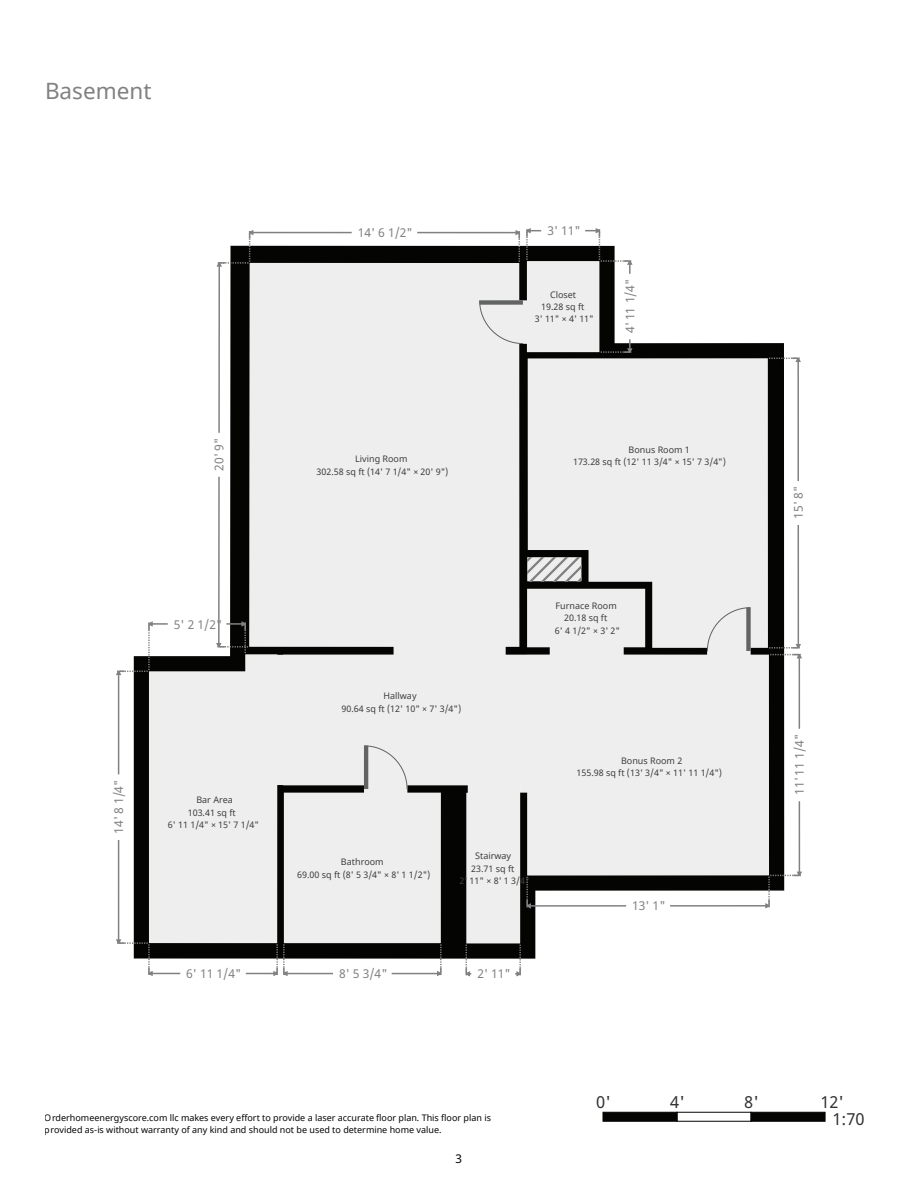
<style>
.page{position:relative;width:918px;height:1188px;background:#fff}
.page>*{position:absolute;margin:0;border:0;box-sizing:border-box;transform-origin:0 0}
.t1{font:22.5px "Noto Sans";color:#808180}
.t2{font:16.5px/17.2px "Noto Sans";color:#313232}
.t3{font:12.15px "Noto Sans";color:#808180}
.t4{font:12px "Noto Sans";color:#040503}
.t5{font:9px/12.3px "Noto Sans";color:#403f3f;text-align:center}
.t6{font:9px/12.3px "Noto Sans";color:#040503}
</style>
<div class="page">
<svg style="left:134px;top:246px;width:650px;height:713px;fill:#040503"></svg>
<svg style="left:149px;top:261px;width:620px;height:682px;background:#dfdfe0"></svg>
<svg style="left:527px;top:557px;width:54px;height:24px"></svg>
<svg style="left:364px;top:745px;width:44px;height:45px;background:#dbdcdc"></svg>
<svg style="left:707px;top:607px;width:44px;height:45px;background:#dbdbdc"></svg>
<svg style="left:479px;top:300px;width:45px;height:44px;background:#dbdbdc"></svg>
<hr style="left:246px;top:973px;width:31px;height:1px;background:#808180">
<hr style="left:149px;top:973px;width:31px;height:1px;background:#808180">
<svg style="left:116px;top:939px;width:37px;height:37px"></svg>
<hr style="left:118px;top:840px;width:1px;height:103px;background:#808180">
<hr style="left:118px;top:671px;width:1px;height:103px;background:#808180">
<svg style="left:116px;top:620px;width:52px;height:56px"></svg>
<svg style="left:436px;top:943px;width:7px;height:33px"></svg>
<svg style="left:273px;top:943px;width:15px;height:33px"></svg>
<hr style="left:392px;top:973px;width:49px;height:1px;background:#808180">
<hr style="left:284px;top:973px;width:49px;height:1px;background:#808180">
<svg style="left:515px;top:943px;width:7px;height:34px"></svg>
<svg style="left:464px;top:943px;width:7px;height:34px"></svg>
<hr style="left:799px;top:655px;width:1px;height:74px;background:#808180">
<hr style="left:799px;top:801px;width:1px;height:74px;background:#808180">
<svg style="left:765px;top:871px;width:37px;height:39px"></svg>
<svg style="left:525px;top:876px;width:7px;height:34px"></svg>
<hr style="left:670px;top:905px;width:99px;height:2px;background:#808180">
<hr style="left:527px;top:905px;width:99px;height:2px;background:#808180">
<svg style="left:768px;top:356px;width:33px;height:7px"></svg>
<svg style="left:768px;top:643px;width:34px;height:16px"></svg>
<hr style="left:797px;top:358px;width:2px;height:123px;background:#808180">
<hr style="left:798px;top:525px;width:1px;height:123px;background:#808180">
<svg style="left:215px;top:620px;width:34px;height:34px"></svg>
<hr style="left:218px;top:477px;width:2px;height:170px;background:#808180">
<hr style="left:218px;top:263px;width:2px;height:170px;background:#808180">
<svg style="left:215px;top:230px;width:39px;height:37px"></svg>
<hr style="left:250px;top:232px;width:102px;height:1px;background:#808180">
<hr style="left:417px;top:232px;width:102px;height:1px;background:#808180">
<svg style="left:515px;top:228px;width:26px;height:35px"></svg>
<svg style="left:585px;top:228px;width:49px;height:46px"></svg>
<svg style="left:599px;top:339px;width:35px;height:15px"></svg>
<div style="left:603px;top:1112px;width:74px;height:10px;background:#040503;border:1px solid #040503"></div>
<div style="left:751px;top:1112px;width:74px;height:10px;background:#040503;border:1px solid #040503"></div>
<h1 class="t1" style="left:45px;top:75px;width:108px">Basement</h1>
<h3 class="t3" style="left:211px;top:471px;width:34px;rotate:-90deg">"9' 02</h3>
<h3 class="t3" style="left:358px;top:224px;width:57px">14' 6 1/2"</h3>
<h3 class="t3" style="left:547px;top:223px;width:35px">3' 11"</h3>
<p class="t5" style="left:535px;top:289px;width:60px">Closet<br>19.28 sq ft<br>3' 11" × 4' 11"</p>
<h3 class="t3" style="left:622px;top:333px;width:56px;rotate:-90deg">11' 4 "4/1</h3>
<p class="t5" style="left:317px;top:453px;width:133px">Living Room<br>302.58 sq ft (14' 7 1/4" × 20' 9")</p>
<p class="t5" style="left:573px;top:444px;width:154px;text-align:left;text-indent:56px">Bonus Room 1<br>173.28 sq ft (12' 11 3/4" × 15' 7 3/4")</p>
<h3 class="t3" style="left:110px;top:834px;width:56px;rotate:-90deg">8' 41 "4/1</h3>
<h3 class="t3" style="left:174px;top:616px;width:50px">5' 2 1/2"</h3>
<p class="t5" style="left:168px;top:794px;width:93px">Bar Area<br>103.41 sq ft<br>6' 11 1/4" × 15' 7 1/4"</p>
<h3 class="t3" style="left:186px;top:965px;width:57px">6' 11 1/4"</h3>
<p class="t5" style="left:342px;top:690px;width:121px">Hallway<br>90.64 sq ft (12' 10" × 7' 3/4")</p>
<p class="t5" style="left:555px;top:600px;width:67px">Furnace Room<br>20.18 sq ft<br>6' 4 1/2" × 3' 2"</p>
<p class="t5" style="left:577px;top:755px;width:147px">Bonus Room 2<br>155.98 sq ft (13' 3/4" × 11' 11 1/4")</p>
<p class="t5" style="left:297px;top:856px;width:135px">Bathroom<br>69.00 sq ft (8' 5 3/4" × 8' 1 1/2")</p>
<p class="t5" style="left:459px;top:850px;width:72px">Stairway<br>23.71 sq ft<br>2' 11" × 8' 1 3/4"</p>
<h3 class="t3" style="left:339px;top:966px;width:50px">8' 5 3/4"</h3>
<h3 class="t3" style="left:477px;top:966px;width:35px">2' 11"</h3>
<h3 class="t3" style="left:632px;top:898px;width:35px">13' 1"</h3>
<h3 class="t3" style="left:790px;top:519px;width:34px;rotate:-90deg">"8' 51</h3>
<h3 class="t3" style="left:791px;top:795px;width:63px;rotate:-90deg">11' 11 "4/1</h3>
<p class="t6" style="left:45px;top:1111px;width:448px">Orderhomeenergyscore.com llc makes every effort to provide a laser accurate floor plan. This floor plan is provided as-is without warranty of any kind and should not be used to determine home value.</p>
<h3 class="t4" style="left:456px;top:1150px;width:8px">3</h3>
<h2 class="t2" style="left:596px;top:1094px;width:16px">0'</h2>
<h2 class="t2" style="left:670px;top:1094px;width:16px">4'</h2>
<h2 class="t2" style="left:744px;top:1094px;width:16px">8'</h2>
<h2 class="t2" style="left:833px;top:1094px;width:34px;text-indent:-12px">12'<br>1:70</h2>
</div>
